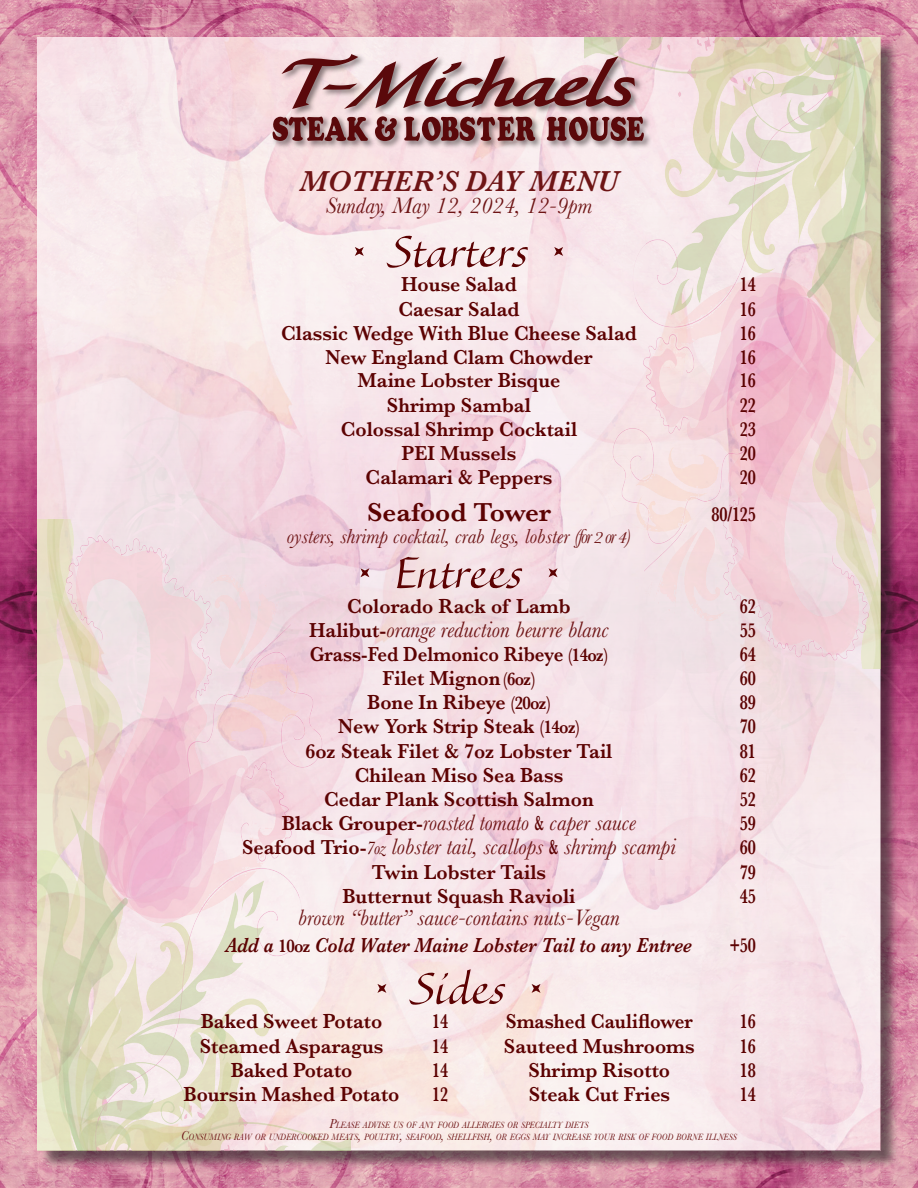
<style>
.page{position:relative;width:918px;height:1188px;background:#fff}
.page>*{position:absolute;margin:0;border:0;box-sizing:border-box;transform-origin:0 0}
.Menu_Title{font:51px "Boscribe Std";color:#5c0202}
.t1{font:italic 600 30px "Baskerville";color:#6e1415}
.Menu_Item{font:600 27px "Baskerville";color:#5c0202}
.Menu_Item-2{font:italic 23.25px "Baskerville";color:#6e1415}
.Menu_Item-3{font:italic 23.25px "Baskerville";color:#6e1415;scale:.94 1}
.Menu_Item-4{font:600 21px "Baskerville";color:#5c0202;scale:.95 1}
.Menu_Prices_right_justified{font:600 21px "Baskerville";letter-spacing:-.01em;color:#5c0202;scale:.77 1}
.Menu_Decription{font:italic 21px "Baskerville";color:#6e1415}
.Menu_Item-5{font:600 21px "Baskerville";color:#5c0202;scale:.9 1}
.Menu_Item-6{font:italic 600 21px "Baskerville";color:#5c0202;scale:.9 1}
.disclaimer{font:italic 9.45px "Baskerville";color:#6e1415;scale:.9 1}
.s1{font-size:16.8px}
.s2{font-weight:600;font-style:normal;font-size:21px;color:#5c0202}
.s3{font-size:18.9px}
.s4{font-size:18.9px;color:#5c0202}
.s5{font-style:normal;font-size:18.9px}
.s6{font-size:13.5px}
</style>
<div class="page">
<img style="left:0;top:0;width:918px;height:1188px">
<div style="left:40px;top:40px;width:859px;height:1129px;background:#231f20;opacity:.75"></div>
<img style="left:38px;top:38px;width:842px;height:1112px">
<img style="left:38px;top:519px;width:313px;height:631px">
<img style="left:585px;top:38px;width:295px;height:631px">
<svg style="left:355px;top:247px;width:9px;height:9px"></svg>
<svg style="left:554px;top:247px;width:9px;height:9px"></svg>
<svg style="left:360px;top:568px;width:9px;height:9px"></svg>
<svg style="left:549px;top:568px;width:9px;height:9px"></svg>
<svg style="left:377px;top:984px;width:9px;height:9px"></svg>
<svg style="left:532px;top:984px;width:9px;height:9px"></svg>
<img style="left:368px;top:109px;width:53px;height:4px">
<img style="left:278px;top:54px;width:90px;height:59px">
<img style="left:421px;top:54px;width:224px;height:59px">
<svg style="left:281px;top:54px;width:354px;height:55px;background:#b99597"></svg>
<img style="left:269px;top:113px;width:16px;height:38px">
<img style="left:285px;top:113px;width:18px;height:38px">
<img style="left:303px;top:113px;width:18px;height:38px">
<img style="left:321px;top:113px;width:35px;height:39px">
<img style="left:343px;top:113px;width:28px;height:38px">
<svg style="left:273px;top:116px;width:95px;height:25px;background:#8a5557"></svg>
<img style="left:371px;top:113px;width:30px;height:38px">
<svg style="left:375px;top:116px;width:22px;height:25px"></svg>
<img style="left:401px;top:113px;width:29px;height:39px">
<img style="left:418px;top:113px;width:19px;height:38px">
<img style="left:437px;top:113px;width:19px;height:38px">
<img style="left:456px;top:113px;width:17px;height:38px">
<img style="left:473px;top:113px;width:21px;height:38px">
<img style="left:494px;top:113px;width:18px;height:38px">
<img style="left:512px;top:113px;width:31px;height:38px">
<svg style="left:404px;top:116px;width:131px;height:26px;background:#8a5657"></svg>
<img style="left:543px;top:113px;width:23px;height:38px">
<img style="left:566px;top:113px;width:19px;height:38px">
<img style="left:585px;top:113px;width:22px;height:38px">
<img style="left:607px;top:113px;width:16px;height:38px">
<img style="left:623px;top:113px;width:29px;height:38px">
<svg style="left:547px;top:116px;width:97px;height:26px;background:#875254"></svg>
<h2 class="t1" style="left:300px;top:161px;width:320px">MOTHER’S DAY MENU</h2>
<p class="Menu_Item-2" style="left:326px;top:190px;width:268px">Sunday, May 12, 2024, 12-9pm</p>
<p class="Menu_Title" style="left:389px;top:225px;width:141px">Starters</p>
<p class="Menu_Item-4" style="left:401px;top:270px;width:123px">House Salad</p>
<p class="Menu_Prices_right_justified" style="left:740px;top:270px;width:22px">14</p>
<p class="Menu_Item-4" style="left:398px;top:294px;width:129px">Caesar Salad</p>
<p class="Menu_Prices_right_justified" style="left:740px;top:294px;width:22px">16</p>
<p class="Menu_Item-4" style="left:281px;top:318px;width:376px">Classic Wedge With Blue Cheese Salad</p>
<p class="Menu_Prices_right_justified" style="left:740px;top:318px;width:22px">16</p>
<p class="Menu_Item-4" style="left:325px;top:342px;width:283px">New England Clam Chowder</p>
<p class="Menu_Prices_right_justified" style="left:740px;top:342px;width:22px">16</p>
<p class="Menu_Item-4" style="left:358px;top:366px;width:215px">Maine Lobster Bisque</p>
<p class="Menu_Prices_right_justified" style="left:740px;top:366px;width:22px">16</p>
<p class="Menu_Item-4" style="left:387px;top:390px;width:153px">Shrimp Sambal</p>
<p class="Menu_Prices_right_justified" style="left:740px;top:390px;width:22px">22</p>
<p class="Menu_Item-4" style="left:341px;top:414px;width:251px">Colossal Shrimp Cocktail</p>
<p class="Menu_Prices_right_justified" style="left:740px;top:414px;width:22px">23</p>
<p class="Menu_Item-4" style="left:402px;top:438px;width:122px">PEI Mussels</p>
<p class="Menu_Prices_right_justified" style="left:740px;top:438px;width:22px">20</p>
<p class="Menu_Item-4" style="left:366px;top:462px;width:198px">Calamari &amp; Peppers</p>
<p class="Menu_Prices_right_justified" style="left:740px;top:462px;width:22px">20</p>
<p class="Menu_Item" style="left:367px;top:493px;width:185px">Seafood Tower</p>
<p class="Menu_Prices_right_justified" style="left:712px;top:500px;width:59px">80/125</p>
<p class="Menu_Decription" style="left:287px;top:522px;width:346px">oysters, shrimp cocktail, crab legs, lobster (for <span class="s1">2</span> or <span class="s1">4</span>)</p>
<p class="Menu_Title" style="left:395px;top:547px;width:130px">Entrees</p>
<p class="Menu_Item-4" style="left:347px;top:591px;width:237px">Colorado Rack of Lamb</p>
<p class="Menu_Prices_right_justified" style="left:740px;top:591px;width:22px">62</p>
<p class="Menu_Item-2" style="left:309px;top:614px;width:301px"><span class="s2">Halibut-</span>orange reduction beurre blanc</p>
<p class="Menu_Prices_right_justified" style="left:740px;top:615px;width:22px">55</p>
<p class="Menu_Item-5" style="left:310px;top:639px;width:333px">Grass-Fed Delmonico Ribeye <span class="s3">(14oz)</span></p>
<p class="Menu_Prices_right_justified" style="left:740px;top:639px;width:22px">64</p>
<p class="Menu_Item-4" style="left:383px;top:663px;width:162px">Filet Mignon<span class="s3">(6oz)</span></p>
<p class="Menu_Prices_right_justified" style="left:740px;top:663px;width:22px">60</p>
<p class="Menu_Item-4" style="left:367px;top:688px;width:195px">Bone In Ribeye <span class="s3">(20oz)</span></p>
<p class="Menu_Prices_right_justified" style="left:740px;top:688px;width:22px">89</p>
<p class="Menu_Item-4" style="left:338px;top:712px;width:256px">New York Strip Steak <span class="s3">(14oz)</span></p>
<p class="Menu_Prices_right_justified" style="left:740px;top:712px;width:22px">70</p>
<p class="Menu_Item-4" style="left:305px;top:736px;width:325px">6oz Steak Filet &amp; 7oz Lobster Tail</p>
<p class="Menu_Prices_right_justified" style="left:740px;top:736px;width:22px">81</p>
<p class="Menu_Item-4" style="left:355px;top:760px;width:221px">Chilean Miso Sea Bass</p>
<p class="Menu_Prices_right_justified" style="left:740px;top:760px;width:22px">62</p>
<p class="Menu_Item-4" style="left:324px;top:784px;width:286px">Cedar Plank Scottish Salmon</p>
<p class="Menu_Prices_right_justified" style="left:740px;top:784px;width:22px">52</p>
<p class="Menu_Item-3" style="left:282px;top:807px;width:378px"><span class="s2">Black Grouper-</span>roasted tomato <span class="s2">&amp;</span> caper sauce</p>
<p class="Menu_Prices_right_justified" style="left:740px;top:809px;width:22px">59</p>
<p class="Menu_Item-2" style="left:242px;top:832px;width:435px"><span class="s2">Seafood Trio-</span><span class="s4">7oz</span> lobster tail, scallops <span class="s2">&amp;</span> shrimp scampi</p>
<p class="Menu_Prices_right_justified" style="left:740px;top:833px;width:22px">60</p>
<p class="Menu_Item-4" style="left:372px;top:857px;width:185px">Twin Lobster Tails</p>
<p class="Menu_Prices_right_justified" style="left:740px;top:857px;width:22px">79</p>
<p class="Menu_Item-4" style="left:342px;top:881px;width:247px">Butternut Squash Ravioli</p>
<p class="Menu_Prices_right_justified" style="left:740px;top:881px;width:22px">45</p>
<p class="Menu_Item-3" style="left:298px;top:902px;width:344px">brown “butter” sauce-contains nuts-Vegan</p>
<p class="Menu_Item-6" style="left:226px;top:930px;width:520px">Add a <span class="s5">10oz</span> Cold Water Maine Lobster Tail to any Entree</p>
<p class="Menu_Prices_right_justified" style="left:729px;top:930px;width:36px">+50</p>
<p class="Menu_Title" style="left:412px;top:962px;width:96px">Sides</p>
<p class="Menu_Item-4" style="left:201px;top:1007px;width:193px">Baked Sweet Potato</p>
<p class="Menu_Prices_right_justified" style="left:432px;top:1007px;width:22px">14</p>
<p class="Menu_Item-5" style="left:506px;top:1007px;width:209px">Smashed Cauliflower</p>
<p class="Menu_Prices_right_justified" style="left:740px;top:1007px;width:22px">16</p>
<p class="Menu_Item-4" style="left:200px;top:1031px;width:195px">Steamed Asparagus</p>
<p class="Menu_Prices_right_justified" style="left:432px;top:1031px;width:22px">14</p>
<p class="Menu_Item-4" style="left:504px;top:1031px;width:202px">Sauteed Mushrooms</p>
<p class="Menu_Prices_right_justified" style="left:740px;top:1031px;width:22px">16</p>
<p class="Menu_Item-4" style="left:231px;top:1055px;width:130px">Baked Potato</p>
<p class="Menu_Prices_right_justified" style="left:432px;top:1055px;width:22px">14</p>
<p class="Menu_Item-4" style="left:529px;top:1055px;width:151px">Shrimp Risotto</p>
<p class="Menu_Prices_right_justified" style="left:740px;top:1055px;width:22px">18</p>
<p class="Menu_Item-4" style="left:184px;top:1079px;width:229px">Boursin Mashed Potato</p>
<p class="Menu_Prices_right_justified" style="left:432px;top:1079px;width:22px">12</p>
<p class="Menu_Item-4" style="left:529px;top:1079px;width:150px">Steak Cut Fries</p>
<p class="Menu_Prices_right_justified" style="left:740px;top:1079px;width:22px">14</p>
<p class="disclaimer" style="left:329px;top:1119px;width:290px"><span class="s6">P</span>LEASE ADVISE US OF ANY FOOD ALLERGIES OR SPECIALTY DIETS</p>
<p class="disclaimer" style="left:181px;top:1131px;width:619px"><span class="s6">C</span>ONSUMING RAW OR UNDERCOOKED MEATS<span class="s6">,</span> POULTRY<span class="s6">,</span> SEAFOOD<span class="s6">,</span> SHELLFISH<span class="s6">,</span> OR EGGS MAY INCREASE YOUR RISK OF FOOD BORNE ILLNESS</p>
</div>
